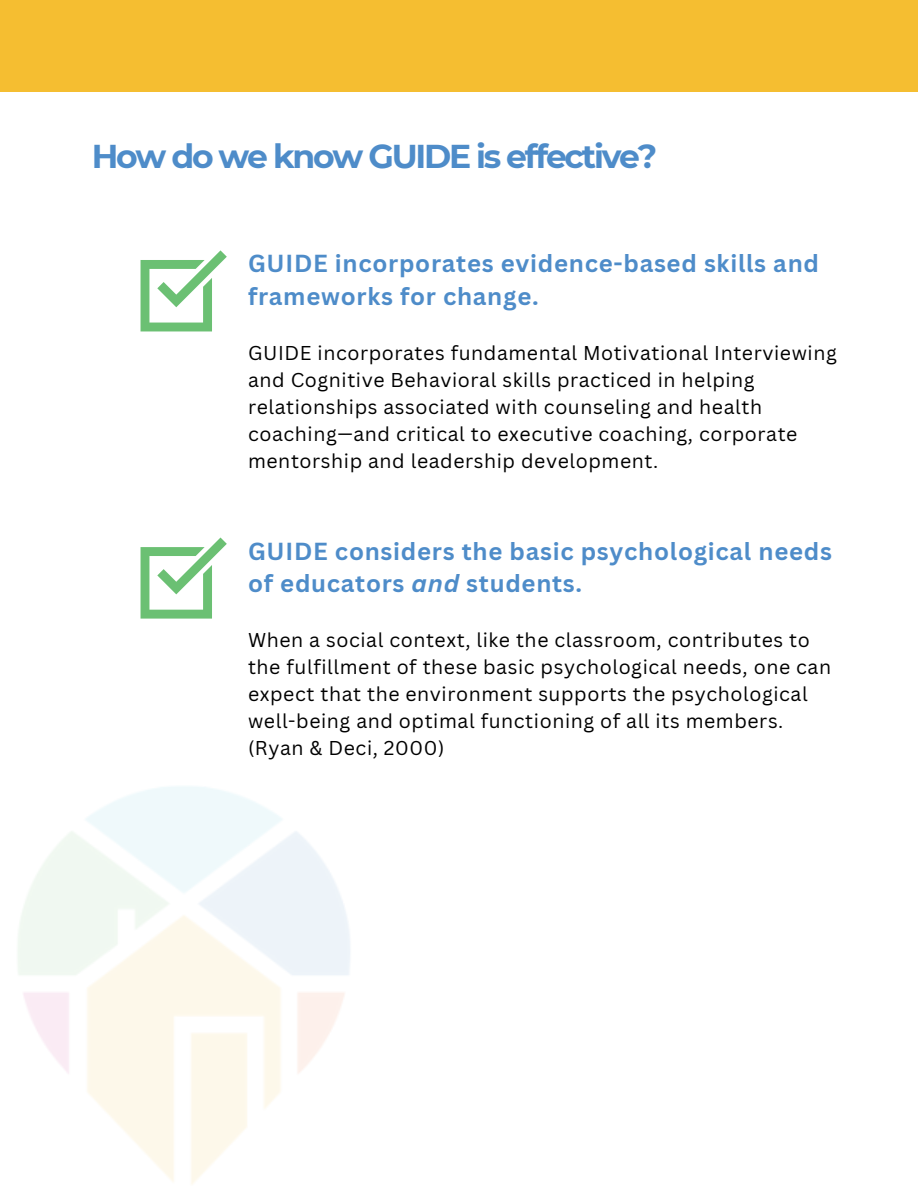
<style>
.page{position:relative;width:918px;height:1188px;background:#fff}
.page>*{position:absolute;margin:0;border:0;box-sizing:border-box;transform-origin:0 0}
.t1{font:700 33px "Montserrat";letter-spacing:-.065em;color:#4e8cc9}
.t2{font:700 24px/32.7px "Canva Sans";letter-spacing:.03em;color:#4e8cc9}
.t3{font:19.5px/27px "Canva Sans";letter-spacing:.03em;color:#000}
.s1{font-style:italic}
</style>
<div class="page">
<div style="left:0;top:0;width:918px;height:92px;background:#f5be31"></div>
<svg style="left:141px;top:250px;width:86px;height:81px"></svg>
<svg style="left:141px;top:538px;width:86px;height:81px"></svg>
<h1 class="t1" style="left:92px;top:136px;width:567px">How do we know GUIDE is effective?</h1>
<h2 class="t2" style="left:248px;top:247px;width:572px">GUIDE incorporates evidence-based skills and frameworks for change.</h2>
<p class="t3" style="left:248px;top:339px;width:590px">GUIDE incorporates fundamental Motivational Interviewing and Cognitive Behavioral skills practiced in helping relationships associated with counseling and health coaching—and critical to executive coaching, corporate mentorship and leadership development.</p>
<p class="t2" style="left:248px;top:534px;width:585px">GUIDE considers the basic psychological needs of educators <span class="s1">and</span> students.</p>
<p class="t3" style="left:248px;top:626px;width:585px">When a social context, like the classroom, contributes to the fulfillment of these basic psychological needs, one can expect that the environment supports the psychological well-being and optimal functioning of all its members.</p>
<h2 class="t3" style="left:248px;top:734px;width:198px">(Ryan &amp; Deci, 2000)</h2>
</div>
